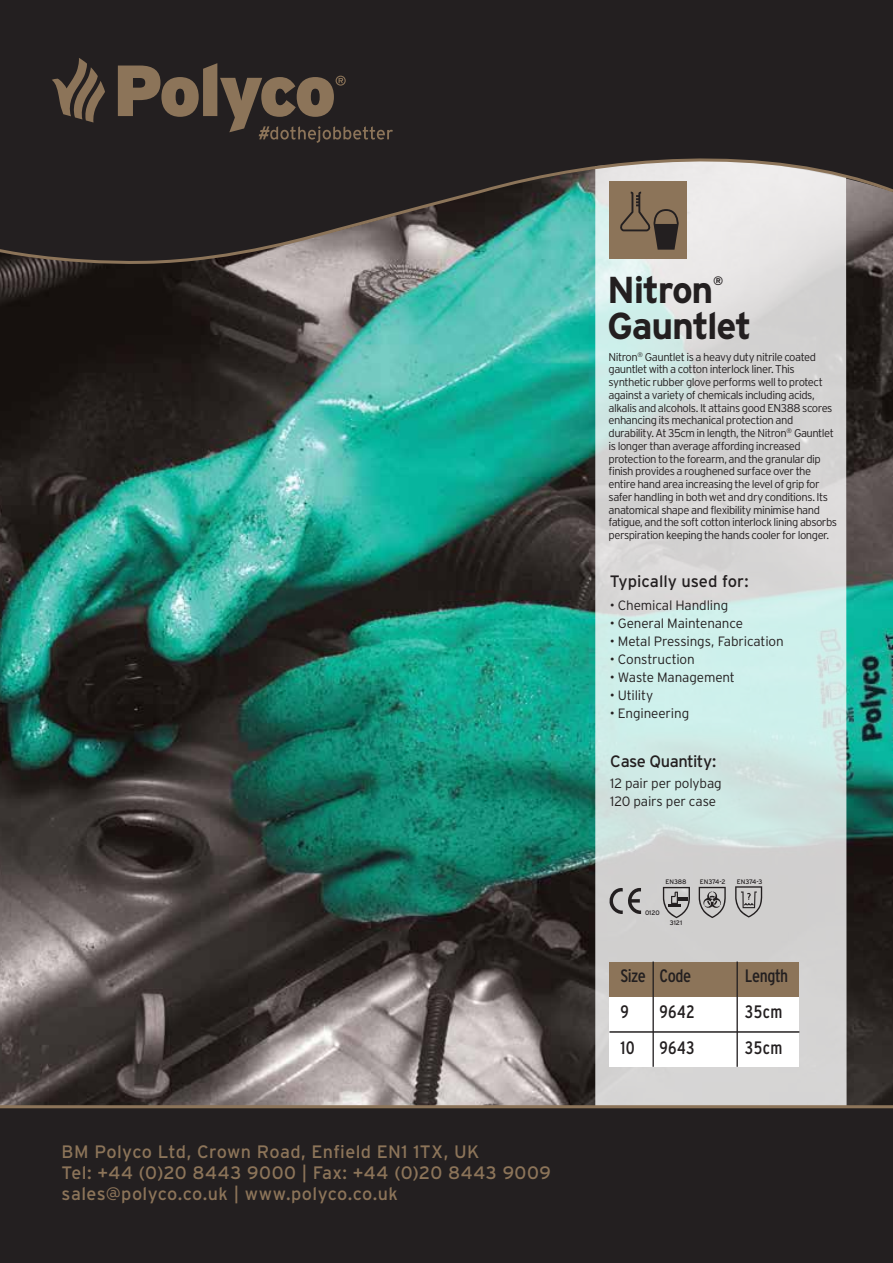
<style>
.page{position:relative;width:893px;height:1263px;background:#231f20}
.page>*{position:absolute;margin:0;border:0;box-sizing:border-box;transform-origin:0 0}
.t1{font:700 37.5px "Interstate";letter-spacing:-.04em;color:#231f20}
.t2{font:18px/21px "Interstate";letter-spacing:.02em;color:#8c7459}
.t3{font:condensed 18px "Interstate";letter-spacing:.025em;color:#231f20}
.t4{font:condensed 18px "Interstate";letter-spacing:-.025em;color:#231f20}
.t5{font:16.5px "Interstate";letter-spacing:-.01em;color:#231f20}
.t6{font:16.5px "Interstate";letter-spacing:-.03em;color:#231f20}
.t7{font:300 13.5px/18px "Interstate";letter-spacing:-.01em;color:#231f20}
.t8{font:700 12.3px "Interstate";color:#231f20}
.t9{font:300 11.25px/12.8px "Interstate";letter-spacing:-.045em;color:#231f20}
.t10{font:6.45px "Interstate";color:#231f20}
</style>
<div class="page">
<img style="left:0;top:264px;width:893px;height:841px">
<svg style="left:595px;top:264px;width:252px;height:841px;background:#d2dcda"></svg>
<svg style="left:0;top:158px;width:893px;height:106px"></svg>
<svg style="left:608px;top:888px;width:33px;height:26px"></svg>
<svg style="left:52px;top:58px;width:53px;height:65px"></svg>
<svg style="left:118px;top:63px;width:275px;height:80px"></svg>
<svg style="left:0;top:1105px;width:893px;height:4px;background:#796651"></svg>
<svg style="left:663px;top:887px;width:27px;height:31px"></svg>
<svg style="left:698px;top:887px;width:28px;height:31px"></svg>
<div style="left:610px;top:962px;width:189px;height:105px;background:#fff"></div>
<div style="left:610px;top:962px;width:189px;height:34px;background:#8c7459"></div>
<hr style="left:652px;top:961px;width:2px;height:106px;background:#231f20">
<hr style="left:736px;top:961px;width:2px;height:106px;background:#231f20">
<hr style="left:609px;top:1031px;width:190px;height:2px;background:#231f20">
<svg style="left:735px;top:886px;width:27px;height:31px"></svg>
<h2 class="t2" style="left:62px;top:1141px;width:491px">BM Polyco Ltd, Crown Road, Enfield EN1 1TX, UK<br>Tel: +44 (0)20 8443 9000 | Fax: +44 (0)20 8443 9009 sales@polyco.co.uk | www.polyco.co.uk</h2>
<h1 class="t1" style="left:607px;top:268px;width:108px">Nitron</h1>
<p class="t8" style="left:713px;top:274px;width:12px">®</p>
<h1 class="t1" style="left:607px;top:304px;width:146px">Gauntlet</h1>
<p class="t9" style="left:609px;top:350px;width:230px">Nitron<sup>®</sup> Gauntlet is a heavy duty nitrile coated gauntlet with a cotton interlock liner. This synthetic rubber glove performs well to protect against a variety of chemicals including acids, alkalis and alcohols. It attains good EN388 scores enhancing its mechanical protection and durability. At 35cm in length, the Nitron<sup>®</sup> Gauntlet is longer than average affording increased protection to the forearm, and the granular dip finish provides a roughened surface over the entire hand area increasing the level of grip for safer handling in both wet and dry conditions. Its anatomical shape and flexibility minimise hand fatigue, and the soft cotton interlock lining absorbs perspiration keeping the hands cooler for longer.</p>
<h3 class="t5" style="left:610px;top:572px;width:140px">Typically used for:</h3>
<p class="t7" style="left:610px;top:596px;width:120px">• Chemical Handling</p>
<p class="t7" style="left:610px;top:614px;width:135px">• General Maintenance</p>
<p class="t7" style="left:610px;top:632px;width:175px">• Metal Pressings, Fabrication</p>
<p class="t7" style="left:610px;top:650px;width:87px">• Construction</p>
<p class="t7" style="left:610px;top:668px;width:127px">• Waste Management</p>
<p class="t7" style="left:610px;top:686px;width:45px">• Utility</p>
<p class="t7" style="left:610px;top:704px;width:81px">• Engineering</p>
<h3 class="t6" style="left:610px;top:752px;width:107px">Case Quantity:</h3>
<p class="t7" style="left:610px;top:774px;width:113px">12 pair per polybag<br>120 pairs per case</p>
<p class="t10" style="left:665px;top:878px;width:23px">EN388</p>
<p class="t10" style="left:700px;top:878px;width:27px">EN374-2</p>
<p class="t10" style="left:737px;top:878px;width:27px">EN374-3</p>
<p class="t10" style="left:645px;top:909px;width:16px">0120</p>
<p class="t10" style="left:670px;top:919px;width:14px">3121</p>
<h2 class="t4" style="left:620px;top:966px;width:72px">Size Code</h2>
<h2 class="t3" style="left:745px;top:966px;width:45px">Length</h2>
<h2 class="t3" style="left:620px;top:1002px;width:10px">9</h2>
<h2 class="t3" style="left:659px;top:1002px;width:37px">9642</h2>
<h2 class="t3" style="left:745px;top:1002px;width:39px">35cm</h2>
<h2 class="t3" style="left:620px;top:1038px;width:16px">10</h2>
<h2 class="t3" style="left:659px;top:1038px;width:37px">9643</h2>
<h2 class="t3" style="left:745px;top:1038px;width:39px">35cm</h2>
</div>
